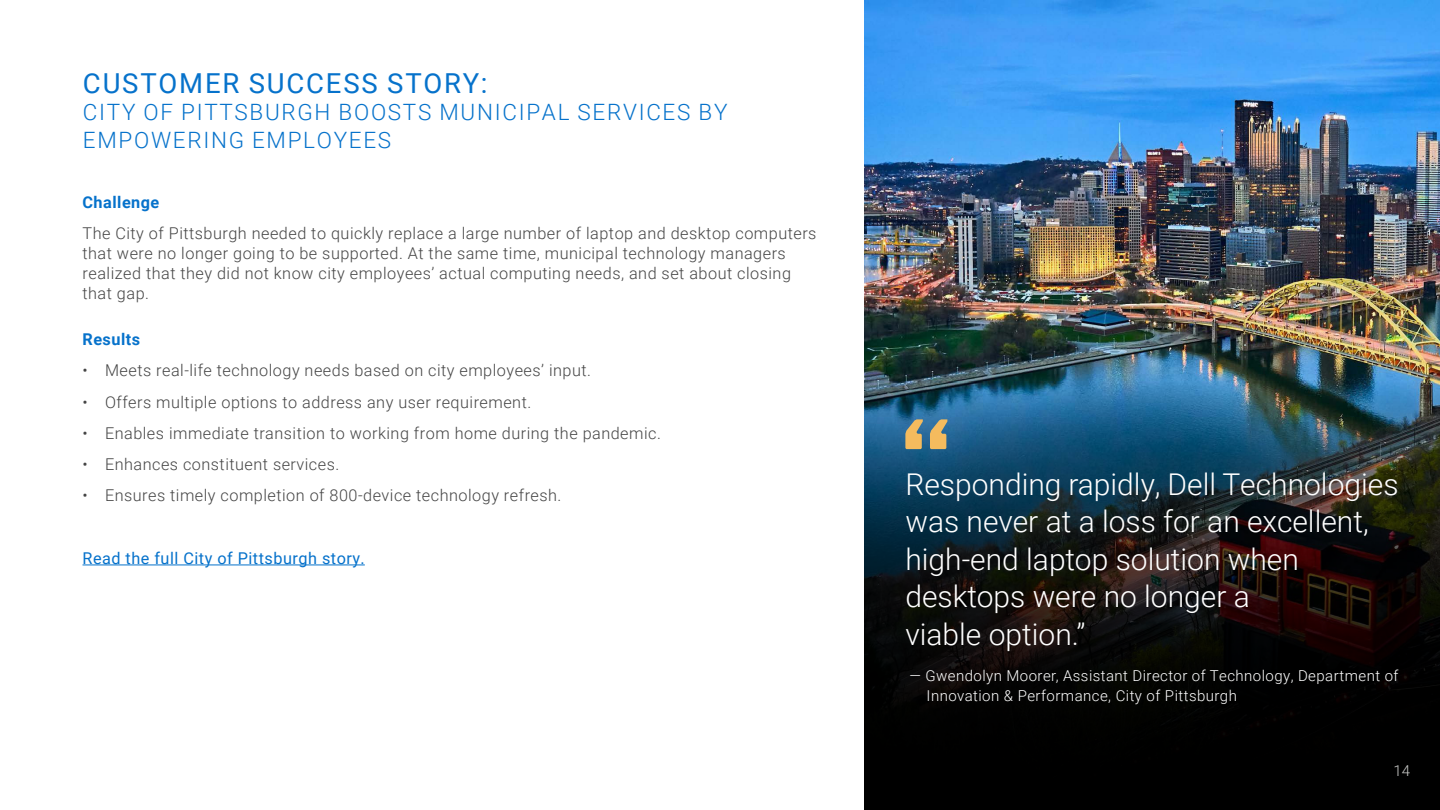
<style>
.page{position:relative;width:1440px;height:810px;background:#fff}
.page>*{position:absolute;margin:0;border:0;box-sizing:border-box;transform-origin:0 0}
.t1{font:300 30px/37.5px "Roboto";color:#fff}
.t2{font:27.5px "Roboto";letter-spacing:.065em;color:#0672cb}
.t3{font:300 22.5px/27.5px "Roboto";letter-spacing:.075em;color:#0672cb}
.t4{font:300 16.25px/20px "Roboto";letter-spacing:.03em;color:#444}
.t5{font:16.25px "Roboto";letter-spacing:.03em;color:#0672cb}
.t6{font:700 16.25px "Roboto";letter-spacing:.03em;color:#0672cb}
.t7{font:300 15px/20px "Roboto";letter-spacing:.03em;color:#fff}
.t8{font:300 15px "Roboto";color:#c8c9c7}
</style>
<div class="page">
<img style="left:864px;top:0;width:576px;height:382px">
<svg style="left:864px;top:382px;width:576px;height:428px;background:#101d24"></svg>
<svg style="left:905px;top:419px;width:42px;height:30px"></svg>
<hr style="left:83px;top:565px;width:282px;height:1px;background:#0672cb">
<h2 class="t2" style="left:83px;top:64px;width:406px">CUSTOMER SUCCESS STORY:</h2>
<h3 class="t3" style="left:83px;top:98px;width:646px">CITY OF PITTSBURGH BOOSTS MUNICIPAL SERVICES BY<br>EMPOWERING EMPLOYEES</h3>
<p class="t6" style="left:83px;top:191px;width:78px">Challenge</p>
<p class="t4" style="left:83px;top:223px;width:736px">The City of Pittsburgh needed to quickly replace a large number of laptop and desktop computers that were no longer going to be supported. At the same time, municipal technology managers realized that they did not know city employees’ actual computing needs, and set about closing that gap.</p>
<p class="t6" style="left:83px;top:328px;width:59px">Results</p>
<p class="t4" style="left:83px;top:360px;width:510px">• Meets real-life technology needs based on city employees’ input.</p>
<p class="t4" style="left:83px;top:391px;width:450px">• Offers multiple options to address any user requirement.</p>
<p class="t4" style="left:83px;top:422px;width:580px">• Enables immediate transition to working from home during the pandemic.</p>
<p class="t4" style="left:83px;top:454px;width:258px">• Enhances constituent services.</p>
<p class="t4" style="left:83px;top:485px;width:481px">• Ensures timely completion of 800-device technology refresh.</p>
<p class="t5" style="left:83px;top:547px;width:284px">Read the full City of Pittsburgh story.</p>
<h1 class="t1" style="left:905px;top:464px;width:495px">Responding rapidly, Dell Technologies was never at a loss for an excellent, high-end laptop solution when desktops were no longer a<br>viable option.”</h1>
<p class="t7" style="left:927px;top:665px;width:473px;text-indent:-17px">— Gwendolyn Moorer, Assistant Director of Technology, Department of<br>Innovation &amp; Performance, City of Pittsburgh</p>
<p class="t8" style="left:1393px;top:760px;width:18px">14</p>
</div>
